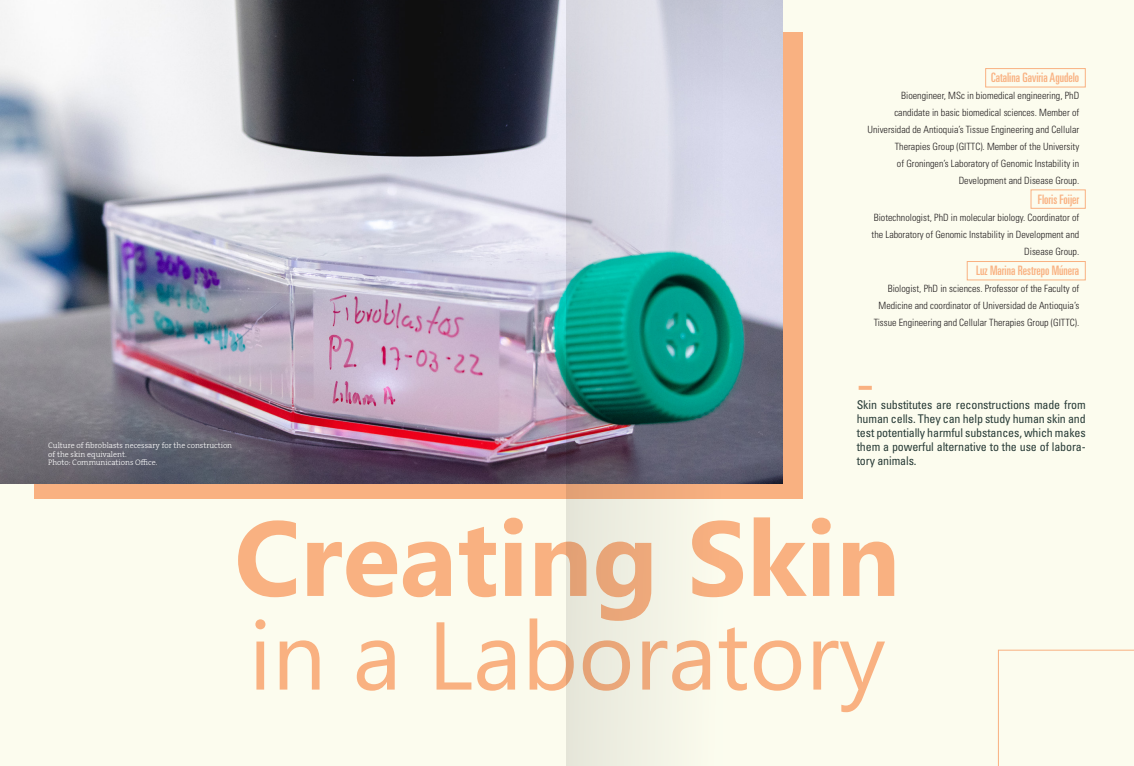
<style>
.page{position:relative;width:1134px;height:766px;background:#fff}
.page>*{position:absolute;margin:0;border:0;box-sizing:border-box;transform-origin:0 0}
.t1{font:700 106px "Gadugi";color:#f9b181}
.t2{font:96px "Gadugi";color:#f9b181}
.Cuerpo_de_texto_1{font:ultra-condensed 13px "Univers LT Std";color:#f9b181}
.Cuerpo_de_texto_1-2{font:condensed 12px/14px "Univers LT Std";letter-spacing:-.01em;color:#293c38;text-align:justify}
.Cuerpo_de_texto_1-3{font:300 condensed 10px/17px "Univers LT Std";color:#231f20;text-align:right}
.t3{font:300 8px "The Serif";color:#fff}
</style>
<div class="page">
<div style="left:0;top:0;width:1134px;height:765px;background:#fcfcee"></div>
<svg style="left:859px;top:386px;width:13px;height:4px"></svg>
<div style="left:985px;top:68px;width:101px;height:19px;border:1px solid #f9b181"></div>
<div style="left:1030px;top:189px;width:56px;height:20px;border:1px solid #f9b181"></div>
<div style="left:967px;top:261px;width:119px;height:19px;border:1px solid #f9b181"></div>
<svg style="left:998px;top:649px;width:136px;height:116px"></svg>
<div style="left:34px;top:32px;width:769px;height:466px;background:#f9b181"></div>
<img style="left:0;top:0;width:782px;height:483px">
<svg style="left:567px;top:0;width:156px;height:765px"></svg>
<p class="t3" style="left:48px;top:438px;width:186px">Culture of fibroblasts necessary for the construction</p>
<p class="t3" style="left:48px;top:447px;width:80px">of the skin equivalent.</p>
<p class="t3" style="left:48px;top:455px;width:111px">Photo: Communications Office.</p>
<p class="Cuerpo_de_texto_1" style="left:991px;top:70px;width:90px">Catalina Gaviria Agudelo</p>
<p class="Cuerpo_de_texto_1-3" style="left:867px;top:87px;width:213px">Bioengineer, MSc in biomedical engineering, PhD candidate in basic biomedical sciences. Member of Universidad de Antioquia’s Tissue Engineering and Cellular Therapies Group (GITTC). Member of the University<br>of Groningen’s Laboratory of Genomic Instability in Development and Disease Group.</p>
<p class="Cuerpo_de_texto_1" style="left:1038px;top:192px;width:43px">Floris Foijer</p>
<p class="Cuerpo_de_texto_1-3" style="left:871px;top:209px;width:209px">Biotechnologist, PhD in molecular biology. Coordinator of the Laboratory of Genomic Instability in Development and<br>Disease Group.</p>
<p class="Cuerpo_de_texto_1" style="left:976px;top:263px;width:105px">Luz Marina Restrepo Múnera</p>
<p class="Cuerpo_de_texto_1-3" style="left:874px;top:280px;width:207px">Biologist, PhD in sciences. Professor of the Faculty of<br>Medicine and coordinator of Universidad de Antioquia’s<br>Tissue Engineering and Cellular Therapies Group (GITTC).</p>
<p class="Cuerpo_de_texto_1-2" style="left:857px;top:397px;width:231px">Skin substitutes are reconstructions made from human cells. They can help study human skin and test potentially harmful substances, which makes them a powerful alternative to the use of labora&shy;tory animals.</p>
<p class="t1" style="left:234px;top:494px;width:667px">Creating Skin</p>
<p class="t2" style="left:249px;top:597px;width:638px">in a Laboratory</p>
</div>
